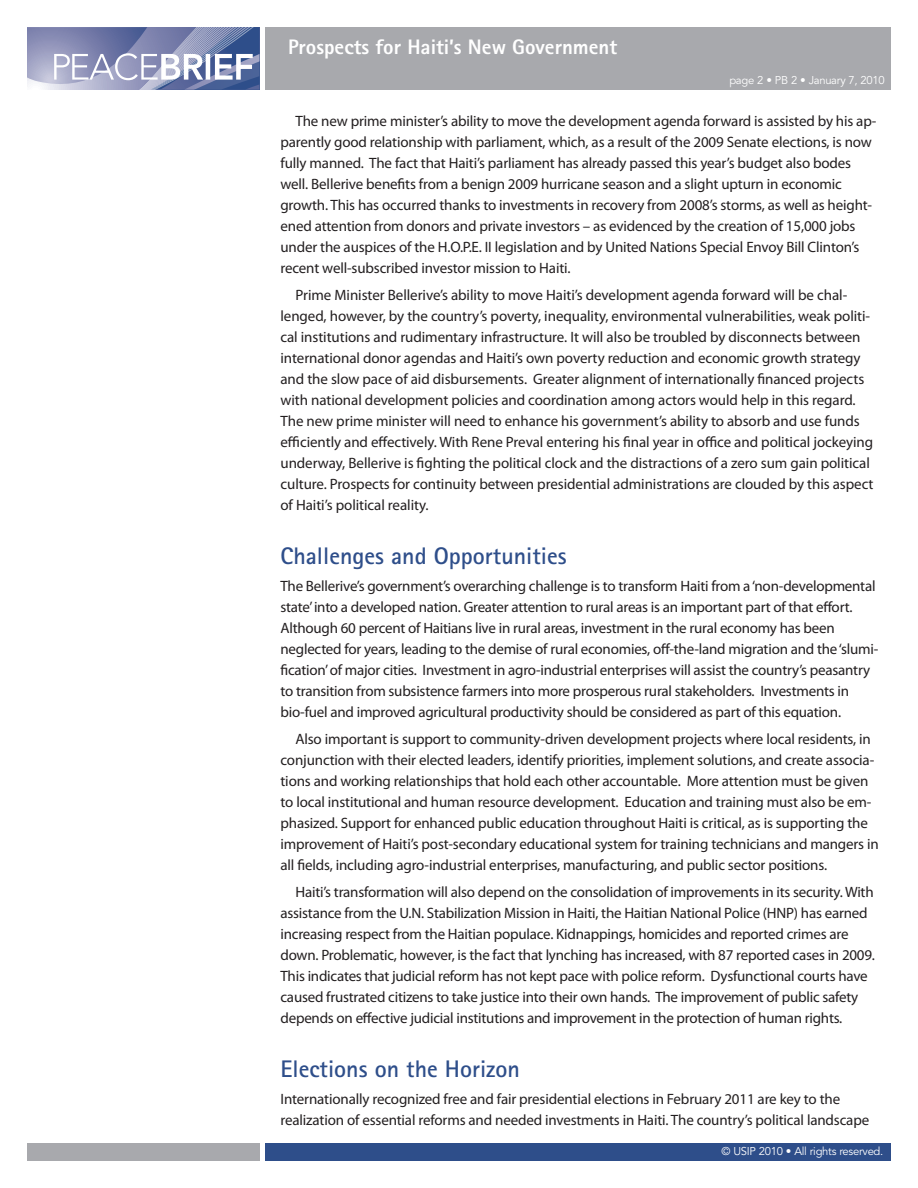
<style>
.page{position:relative;width:918px;height:1188px;background:#fff}
.page>*{position:absolute;margin:0;border:0;box-sizing:border-box;transform-origin:0 0}
.t1{font:700 24px "Rotis Sans Serif";color:#2e4e8a}
.t2{font:800 21px "Rotis Sans Serif";color:#fff}
.t3{font:15px/21px "Myriad Pro";letter-spacing:-.01em;color:#231f20}
.t4{font:11.25px "Avenir LT Std";letter-spacing:-.025em;color:#fff}
</style>
<div class="page">
<div style="left:265px;top:1143px;width:626px;height:18px;background:#2e4e8a"></div>
<div style="left:27px;top:1143px;width:233px;height:18px;background:#a8a9ad"></div>
<div style="left:265px;top:27px;width:626px;height:63px;background:#a8a9ad"></div>
<svg style="left:27px;top:27px;width:233px;height:63px;background:#9199bc"></svg>
<h2 class="t2" style="left:288px;top:34px;width:331px">Prospects for Haiti’s New Government</h2>
<p class="t4" style="left:729px;top:74px;width:157px">page 2 • PB 2 • January 7, 2010</p>
<p class="t3" style="left:280px;top:110px;width:598px;text-indent:15px">The new prime minister’s ability to move the development agenda forward is assisted by his ap&shy;parently good relationship with parliament, which, as a result of the 2009 Senate elections, is now fully manned. The fact that Haiti’s parliament has already passed this year’s budget also bodes well. Bellerive benefits from a benign 2009 hurricane season and a slight upturn in economic growth. This has occurred thanks to investments in recovery from 2008’s storms, as well as height&shy;ened attention from donors and private investors – as evidenced by the creation of 15,000 jobs under the auspices of the H.O.P.E. II legislation and by United Nations Special Envoy Bill Clinton’s recent well-subscribed investor mission to Haiti.</p>
<p class="t3" style="left:280px;top:284px;width:595px;text-indent:15px">Prime Minister Bellerive’s ability to move Haiti’s development agenda forward will be chal&shy;lenged, however, by the country’s poverty, inequality, environmental vulnerabilities, weak politi&shy;cal institutions and rudimentary infrastructure. It will also be troubled by disconnects between international donor agendas and Haiti’s own poverty reduction and economic growth strategy and the slow pace of aid disbursements. Greater alignment of internationally financed projects with national development policies and coordination among actors would help in this regard.<br>The new prime minister will need to enhance his government’s ability to absorb and use funds efficiently and effectively. With Rene Preval entering his final year in office and political jockeying underway, Bellerive is fighting the political clock and the distractions of a zero sum gain political culture. Prospects for continuity between presidential administrations are clouded by this aspect of Haiti’s political reality.</p>
<h1 class="t1" style="left:280px;top:541px;width:288px">Challenges and Opportunities</h1>
<p class="t3" style="left:280px;top:575px;width:600px">The Bellerive’s government’s overarching challenge is to transform Haiti from a ‘non-developmental state’ into a developed nation. Greater attention to rural areas is an important part of that effort.<br>Although 60 percent of Haitians live in rural areas, investment in the rural economy has been neglected for years, leading to the demise of rural economies, off-the-land migration and the ‘slumi&shy;fication’ of major cities. Investment in agro-industrial enterprises will assist the country’s peasantry to transition from subsistence farmers into more prosperous rural stakeholders. Investments in bio-fuel and improved agricultural productivity should be considered as part of this equation.</p>
<p class="t3" style="left:280px;top:728px;width:600px;text-indent:15px">Also important is support to community-driven development projects where local residents, in conjunction with their elected leaders, identify priorities, implement solutions, and create associa&shy;tions and working relationships that hold each other accountable. More attention must be given to local institutional and human resource development. Education and training must also be em&shy;phasized. Support for enhanced public education throughout Haiti is critical, as is supporting the improvement of Haiti’s post-secondary educational system for training technicians and mangers in all fields, including agro-industrial enterprises, manufacturing, and public sector positions.</p>
<p class="t3" style="left:280px;top:881px;width:596px;text-indent:15px">Haiti’s transformation will also depend on the consolidation of improvements in its security. With assistance from the U.N. Stabilization Mission in Haiti, the Haitian National Police (HNP) has earned increasing respect from the Haitian populace. Kidnappings, homicides and reported crimes are down. Problematic, however, is the fact that lynching has increased, with 87 reported cases in 2009.<br>This indicates that judicial reform has not kept pace with police reform. Dysfunctional courts have caused frustrated citizens to take justice into their own hands. The improvement of public safety depends on effective judicial institutions and improvement in the protection of human rights.</p>
<h1 class="t1" style="left:280px;top:1054px;width:241px">Elections on the Horizon</h1>
<p class="t3" style="left:280px;top:1088px;width:590px">Internationally recognized free and fair presidential elections in February 2011 are key to the realization of essential reforms and needed investments in Haiti. The country’s political landscape</p>
<p class="t4" style="left:722px;top:1145px;width:163px">© USIP 2010 • All rights reserved.</p>
</div>
